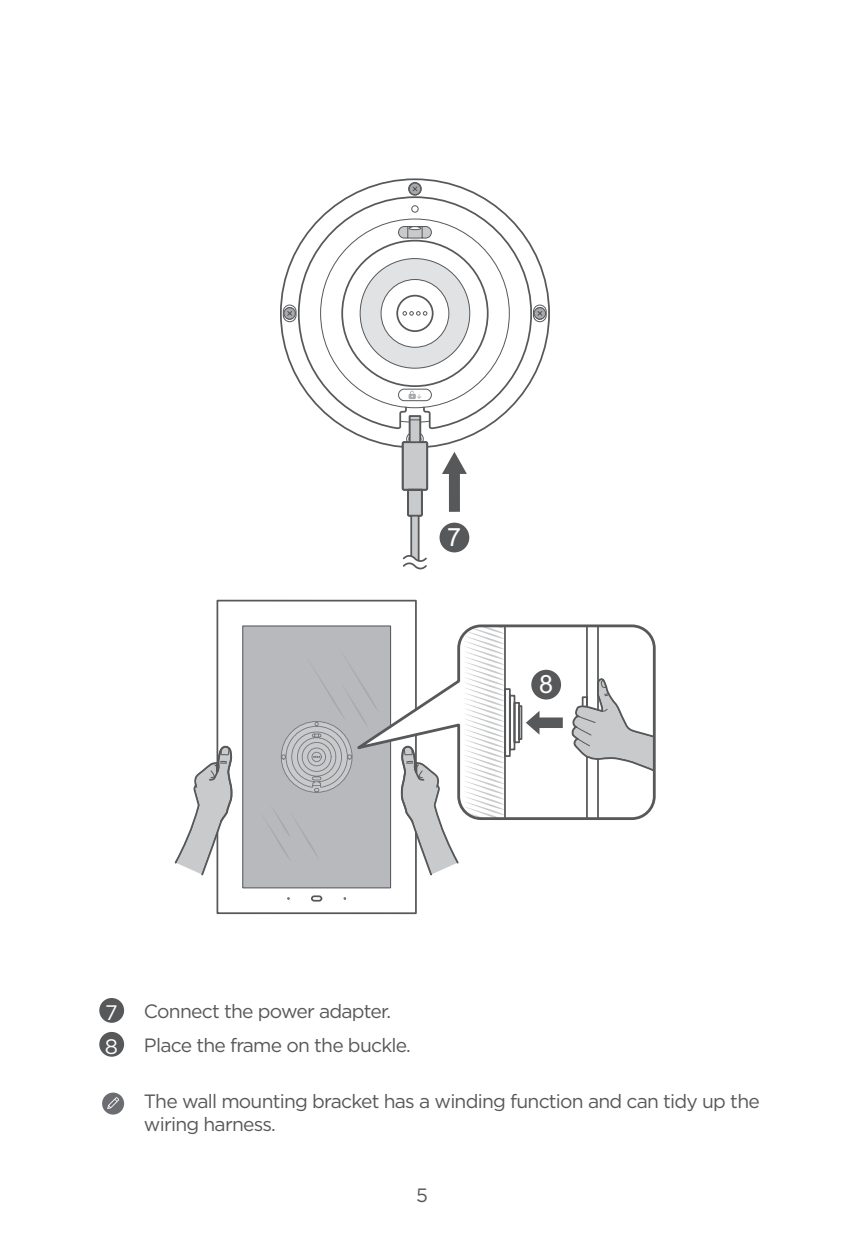
<style>
.page{position:relative;width:844px;height:1241px;background:#fff}
.page>*{position:absolute;margin:0;border:0;box-sizing:border-box;transform-origin:0 0}
.t1{font:25.2px "Arial";color:#fff}
.t2{font:21px "Gotham";color:#fff}
.t3{font:19.25px/33.9px "Gotham";letter-spacing:-.04em;color:#57585a}
.s1{font-size:21px;color:#fff}
</style>
<div class="page">
<div style="left:99px;top:997px;width:25px;height:25px;background:#57585a;border-radius:50%"></div>
<div style="left:99px;top:1031px;width:25px;height:25px;background:#57585a;border-radius:50%"></div>
<div style="left:102px;top:1092px;width:22px;height:22px;background:#6c6d70;border-radius:50%"></div>
<svg style="left:107px;top:1097px;width:12px;height:11px"></svg>
<div style="left:216px;top:599px;width:200px;height:314px;border:2px solid #57585a"></div>
<div style="left:242px;top:625px;width:149px;height:263px;background:#b8b9bc;border:1px solid #57585a"></div>
<svg style="left:287px;top:895px;width:60px;height:7px"></svg>
<svg style="left:267px;top:809px;width:51px;height:51px"></svg>
<svg style="left:175px;top:744px;width:58px;height:139px"></svg>
<svg style="left:281px;top:671px;width:63px;height:121px"></svg>
<svg style="left:411px;top:821px;width:48px;height:62px"></svg>
<svg style="left:344px;top:623px;width:311px;height:198px"></svg>
<svg style="left:282px;top:182px;width:264px;height:255px"></svg>
<svg style="left:297px;top:195px;width:235px;height:235px"></svg>
<svg style="left:398px;top:226px;width:34px;height:13px"></svg>
<div style="left:408px;top:226px;width:13px;height:4px;border:1px solid #57585a;border-radius:50%"></div>
<div style="left:411px;top:205px;width:7px;height:7px;border:1px solid #57585a;border-radius:50%"></div>
<svg style="left:283px;top:306px;width:13px;height:14px"></svg>
<svg style="left:533px;top:306px;width:13px;height:14px"></svg>
<svg style="left:408px;top:182px;width:13px;height:14px"></svg>
<svg style="left:359px;top:258px;width:111px;height:312px"></svg>
<h1 class="t1" style="left:447px;top:520px;width:15px">7</h1>
<h1 class="t1" style="left:539px;top:667px;width:15px">8</h1>
<p class="t3" style="left:105px;top:993px;width:307px;text-indent:39px">Connect the power adapter.<br><span class="s1">8</span> Place the frame on the buckle.</p>
<p class="t3" style="left:144px;top:1088px;width:617px;line-height:23.1px">The wall mounting bracket has a winding function and can tidy up the wiring harness.</p>
<p class="t2" style="left:105px;top:999px;width:14px">7</p>
<p class="t3" style="left:416px;top:1177px;width:13px">5</p>
</div>
